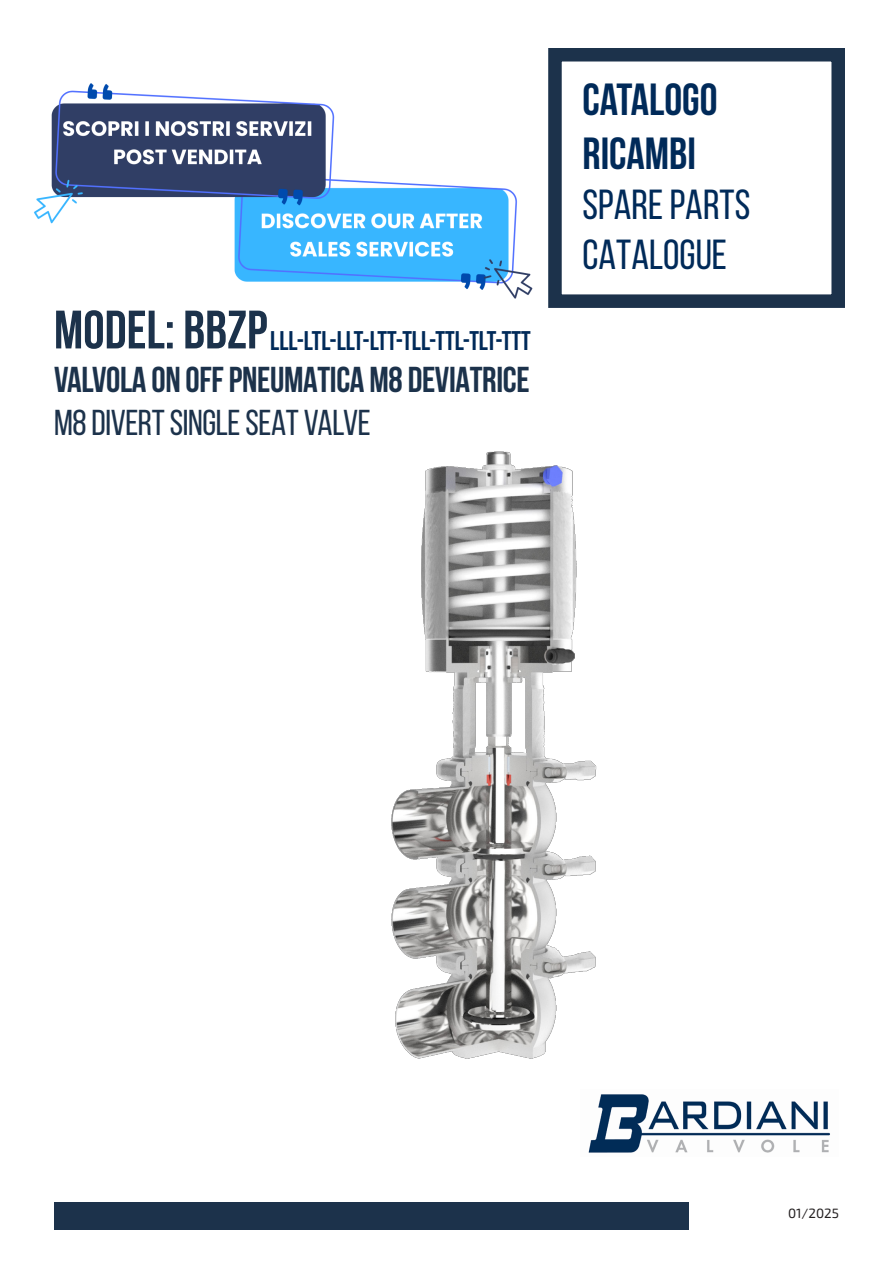
<style>
.page{position:relative;width:893px;height:1263px;background:#fff}
.page>*{position:absolute;margin:0;border:0;box-sizing:border-box;transform-origin:0 0}
.t1{font:700 54px "Bebas Neue";color:#1c324b}
.t2{font:700 45px/54px "Bebas Neue";color:#002a59}
.t3{font:42px/50.4px "Bebas Neue";color:#002a59}
.t4{font:700 36px "Bebas Neue";letter-spacing:-.01em;color:#1c324b}
.t5{font:36px "Bebas Neue";letter-spacing:-.01em;color:#1c324b}
.t6{font:700 27px "Bebas Neue";color:#002a59}
.t7{font:13.5px "Exo Soft";color:#231f20}
</style>
<div class="page">
<img style="left:588px;top:1094px;width:242px;height:59px">
<div style="left:548px;top:48px;width:297px;height:260px;border:14px solid #1c324b"></div>
<img style="left:34px;top:83px;width:499px;height:216px">
<div style="left:55px;top:1202px;width:634px;height:28px;background:#1c324b"></div>
<img style="left:391px;top:451px;width:206px;height:608px">
<p class="t1" style="left:54px;top:300px;width:215px">MODEL: BBZP</p>
<p class="t4" style="left:54px;top:359px;width:477px">VALVOLA ON OFF PNEUMATICA M8 DEVIATRICE</p>
<p class="t5" style="left:54px;top:403px;width:318px">M8 DIVERT SINGLE SEAT VALVE</p>
<p class="t6" style="left:270px;top:326px;width:262px">LLL-LTL-LLT-LTT-TLL-TTL-TLT-TTT</p>
<p class="t2" style="left:583px;top:71px;width:137px">CATALOGO<br>RICAMBI</p>
<p class="t3" style="left:583px;top:179px;width:169px">SPARE PARTS<br>CATALOGUE</p>
<p class="t7" style="left:788px;top:1206px;width:52px">01/2025</p>
</div>
